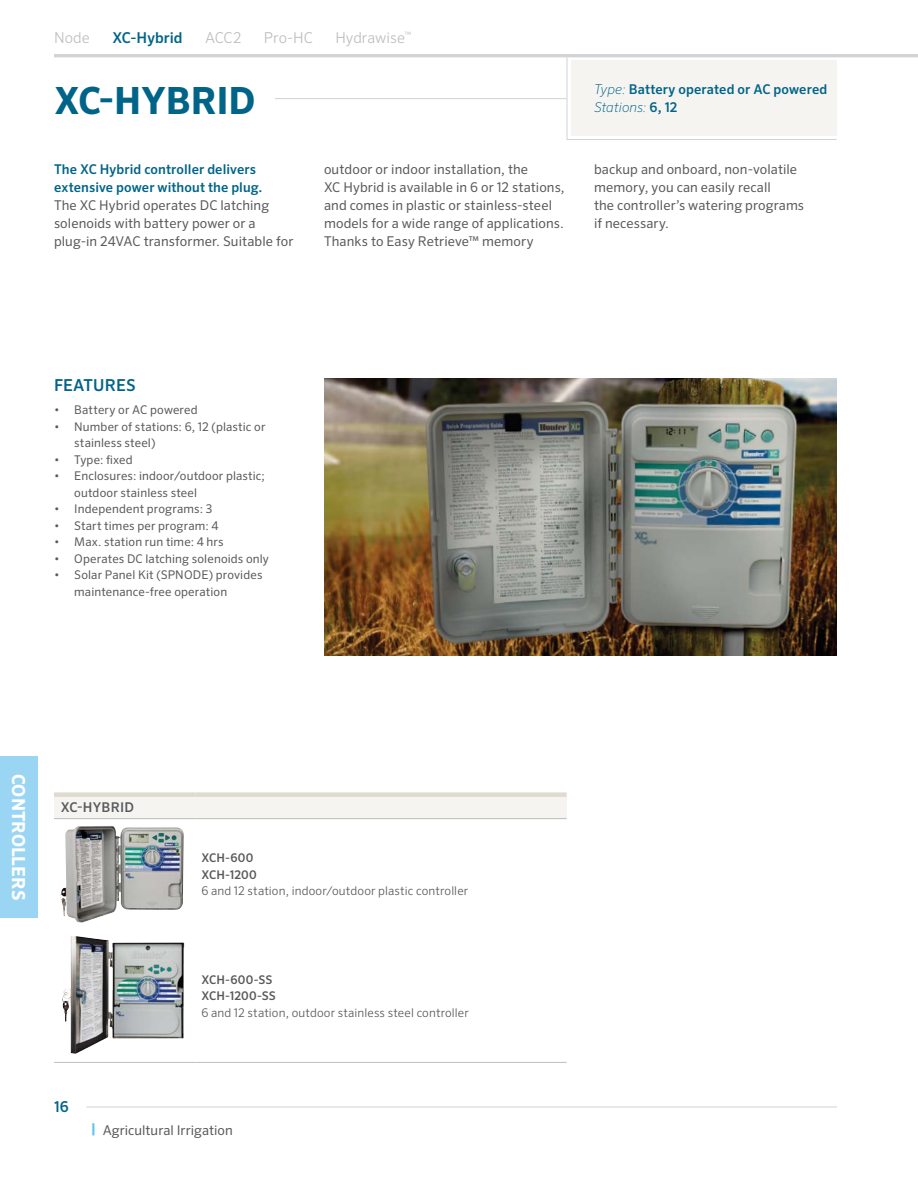
<style>
.page{position:relative;width:918px;height:1188px;background:#fff}
.page>*{position:absolute;margin:0;border:0;box-sizing:border-box;transform-origin:0 0}
.t1{font:700 37.5px "Sero Pro";letter-spacing:-.005em;color:#006488}
.t2{font:700 18px "Sero Pro";color:#fff}
.t3{font:500 16.5px "Sero Pro";letter-spacing:.01em;color:#006488}
.t4{font:300 15px "Sero Pro";letter-spacing:.005em;color:#bcbec0}
.t5{font:500 15px "Sero Pro";letter-spacing:.005em;color:#006488}
.t6{font:13.5px/18px "Sero Pro";letter-spacing:.01em;color:#58595b}
.t7{font:500 13.5px/18px "Sero Pro";letter-spacing:.01em;color:#006488}
.t8{font:500 13.5px "Sero Pro";letter-spacing:.015em;color:#58595b}
.t9{font:12px/16.5px "Sero Pro";letter-spacing:.01em;color:#58595b}
.t10{font:300 12px "Sero Pro";letter-spacing:.01em;color:#58595b}
.t11{font:500 12px/16.5px "Sero Pro";letter-spacing:.005em;color:#58595b}
.s1{font-weight:200;font-style:italic}
.s2{font-weight:700;color:#63c5f0}
</style>
<div class="page">
<hr style="left:54px;top:54px;width:864px;height:3px;background:#d1d3d4">
<hr style="left:54px;top:98px;width:513px;height:1px;background:#d1d3d4">
<svg style="left:566px;top:57px;width:271px;height:83px"></svg>
<div style="left:0;top:756px;width:38px;height:162px;background:#9bd5f4"></div>
<hr style="left:86px;top:1107px;width:751px;height:1px;background:#d1d3d4">
<div style="left:54px;top:795px;width:513px;height:24px;background:#f6f4f1"></div>
<div style="left:54px;top:792px;width:141px;height:5px;background:#e0dbd1"></div>
<div style="left:195px;top:792px;width:372px;height:5px;background:#e0dbd1"></div>
<hr style="left:54px;top:818px;width:141px;height:1px;background:#bdbab8">
<hr style="left:195px;top:818px;width:372px;height:1px;background:#bdbab8">
<hr style="left:54px;top:1062px;width:141px;height:1px;background:#bcbec0">
<hr style="left:195px;top:1062px;width:372px;height:1px;background:#bcbec0">
<img style="left:60px;top:826px;width:124px;height:97px">
<img style="left:62px;top:936px;width:122px;height:118px">
<div style="left:54px;top:61px;width:220px;height:76px;background:#fff"></div>
<img style="left:324px;top:378px;width:513px;height:277px">
<p class="t4" style="left:54px;top:29px;width:37px">Node</p>
<p class="t5" style="left:112px;top:29px;width:72px">XC-Hybrid</p>
<p class="t4" style="left:205px;top:29px;width:38px">ACC2</p>
<p class="t4" style="left:264px;top:29px;width:50px">Pro-HC</p>
<p class="t4" style="left:335px;top:29px;width:78px">Hydrawise<sup>™</sup></p>
<h1 class="t1" style="left:54px;top:77px;width:203px">XC-HYBRID</h1>
<p class="t7" style="left:594px;top:81px;width:235px"><span class="s1">Type:</span> Battery operated or AC powered<br><span class="s1">Stations:</span> 6, 12</p>
<p class="t7" style="left:54px;top:160px;width:210px">The XC Hybrid controller delivers extensive power without the plug.</p>
<p class="t6" style="left:54px;top:196px;width:241px">The XC Hybrid operates DC latching solenoids with battery power or a plug-in 24VAC transformer. Suitable for</p>
<p class="t6" style="left:324px;top:160px;width:242px">outdoor or indoor installation, the<br>XC Hybrid is available in 6 or 12 stations, and comes in plastic or stainless-steel models for a wide range of applications.<br>Thanks to Easy Retrieve™ memory</p>
<p class="t6" style="left:594px;top:160px;width:212px">backup and onboard, non-volatile memory, you can easily recall<br>the controller’s watering programs if necessary.</p>
<p class="t3" style="left:54px;top:375px;width:83px">FEATURES</p>
<p class="t9" style="left:54px;top:401px;width:145px">• Battery or AC powered</p>
<p class="t9" style="left:74px;top:418px;width:193px;text-indent:-20px">• Number of stations: 6, 12 (plastic or stainless steel)</p>
<p class="t9" style="left:54px;top:451px;width:80px">• Type: fixed</p>
<p class="t9" style="left:74px;top:467px;width:192px;text-indent:-20px">• Enclosures: indoor/outdoor plastic; outdoor stainless steel</p>
<p class="t9" style="left:54px;top:500px;width:160px">• Independent programs: 3</p>
<p class="t9" style="left:54px;top:517px;width:166px">• Start times per program: 4</p>
<p class="t9" style="left:54px;top:533px;width:171px">• Max. station run time: 4 hrs</p>
<p class="t9" style="left:54px;top:550px;width:217px">• Operates DC latching solenoids only</p>
<p class="t9" style="left:74px;top:566px;width:190px;text-indent:-20px">• Solar Panel Kit (SPNODE) provides maintenance-free operation</p>
<h2 class="t2" style="left:30px;top:774px;width:128px;rotate:90deg">CONTROLLERS</h2>
<p class="t8" style="left:61px;top:799px;width:75px">XC-HYBRID</p>
<p class="t11" style="left:201px;top:850px;width:57px">XCH-600<br>XCH-1200</p>
<p class="t10" style="left:201px;top:884px;width:268px">6 and 12 station, indoor/outdoor plastic controller</p>
<p class="t11" style="left:201px;top:971px;width:76px">XCH-600-SS<br>XCH-1200-SS</p>
<p class="t10" style="left:201px;top:1005px;width:269px">6 and 12 station, outdoor stainless steel controller</p>
<p class="t5" style="left:54px;top:1098px;width:16px">16</p>
<p class="t6" style="left:91px;top:1121px;width:143px"><span class="s2">|</span> Agricultural Irrigation</p>
</div>
